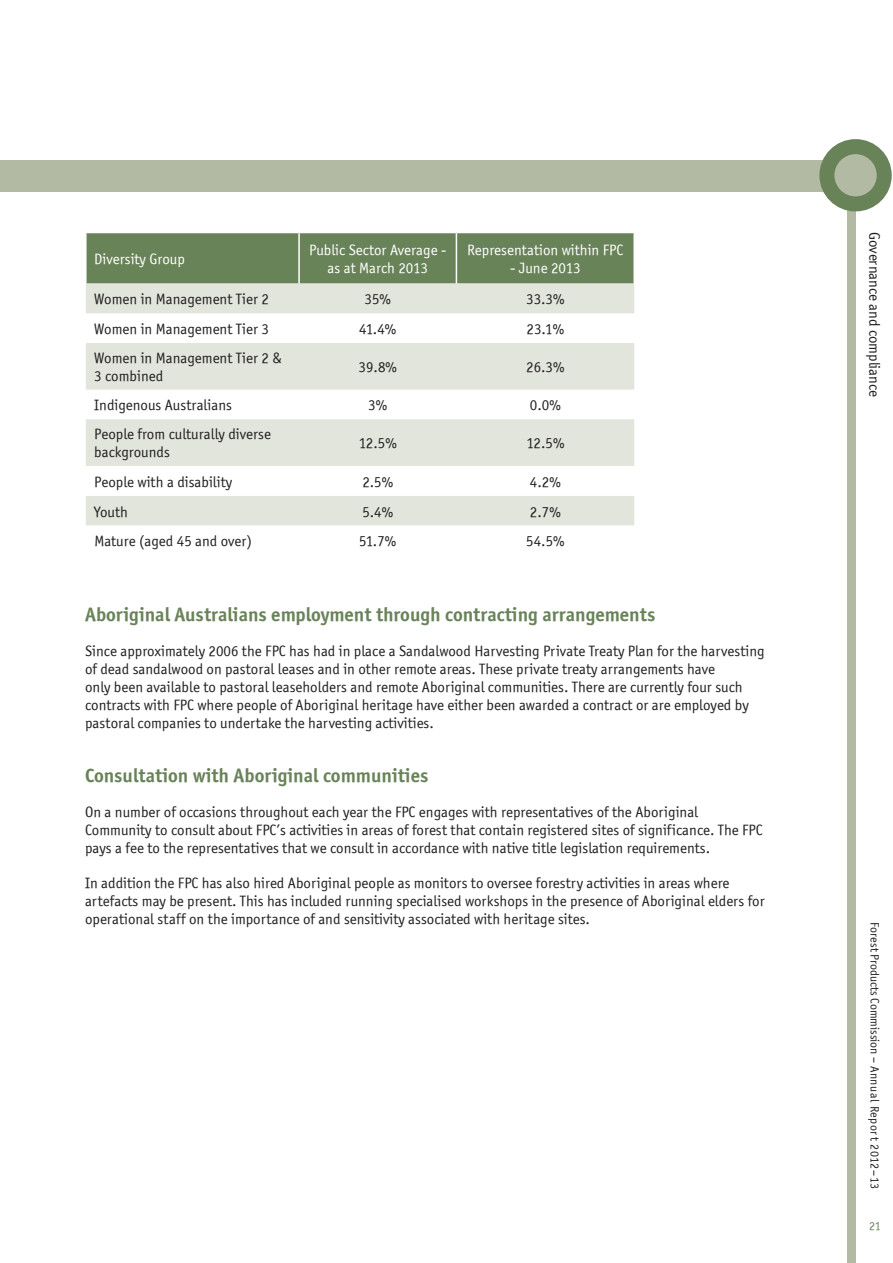
<style>
.page{position:relative;width:893px;height:1263px;background:#fff}
.page>*{position:absolute;margin:0;border:0;box-sizing:border-box;transform-origin:0 0}
.Heading_2{font:19.5px "Officina Sans ITCTT Bold";color:#698359}
.Body_text{font:15px/18px "Officina Sans ITCTT Book";color:#231f20}
.Body_text-2{font:15px/18px "Officina Sans ITCTT Book";color:#fff;text-align:center}
.t1{font:12px "Officina Sans ITCTT Book";color:#231f20}
.t2{font:12px "Officina Sans ITCTT Book";color:#698359}
</style>
<div class="page">
<div style="left:848px;top:151px;width:8px;height:1112px;background:#b2baa4"></div>
<div style="left:0;top:160px;width:848px;height:31px;background:#b2baa4"></div>
<svg style="left:827px;top:147px;width:57px;height:57px;fill:#b2baa4"></svg>
<div style="left:819px;top:139px;width:73px;height:72px;border:15px solid #698359;border-radius:50%"></div>
<div style="left:87px;top:233px;width:546px;height:51px;background:#698359"></div>
<svg style="left:86px;top:284px;width:548px;height:182px;fill:#e2e5dc"></svg>
<div style="left:86px;top:496px;width:548px;height:30px;background:#e2e5dc"></div>
<hr style="left:298px;top:233px;width:2px;height:51px;background:#fff">
<hr style="left:456px;top:233px;width:1px;height:51px;background:#fff">
<p class="Body_text-2" style="left:94px;top:250px;width:92px">Diversity Group</p>
<p class="Body_text-2" style="left:309px;top:241px;width:139px">Public Sector Average - as at March 2013</p>
<p class="Body_text-2" style="left:467px;top:241px;width:158px">Representation within FPC</p>
<p class="Body_text-2" style="left:510px;top:259px;width:72px">- June 2013</p>
<p class="Body_text" style="left:94px;top:290px;width:176px">Women in Management Tier 2</p>
<p class="Body_text" style="left:365px;top:290px;width:28px">35%</p>
<p class="Body_text" style="left:526px;top:290px;width:40px">33.3%</p>
<p class="Body_text" style="left:94px;top:320px;width:176px">Women in Management Tier 3</p>
<p class="Body_text" style="left:359px;top:320px;width:38px">41.4%</p>
<p class="Body_text" style="left:527px;top:320px;width:39px">23.1%</p>
<p class="Body_text" style="left:94px;top:349px;width:189px">Women in Management Tier 2 &amp;<br>3 combined</p>
<p class="Body_text" style="left:359px;top:358px;width:40px">39.8%</p>
<p class="Body_text" style="left:526px;top:358px;width:40px">26.3%</p>
<p class="Body_text" style="left:94px;top:396px;width:139px">Indigenous Australians</p>
<p class="Body_text" style="left:368px;top:396px;width:20px">3%</p>
<p class="Body_text" style="left:530px;top:396px;width:32px">0.0%</p>
<p class="Body_text" style="left:94px;top:425px;width:178px">People from culturally diverse backgrounds</p>
<p class="Body_text" style="left:359px;top:434px;width:40px">12.5%</p>
<p class="Body_text" style="left:526px;top:434px;width:40px">12.5%</p>
<p class="Body_text" style="left:94px;top:473px;width:139px">People with a disability</p>
<p class="Body_text" style="left:362px;top:473px;width:32px">2.5%</p>
<p class="Body_text" style="left:530px;top:473px;width:32px">4.2%</p>
<p class="Body_text" style="left:94px;top:502px;width:35px">Youth</p>
<p class="Body_text" style="left:362px;top:502px;width:32px">5.4%</p>
<p class="Body_text" style="left:530px;top:502px;width:32px">2.7%</p>
<p class="Body_text" style="left:94px;top:532px;width:159px">Mature (aged 45 and over)</p>
<p class="Body_text" style="left:359px;top:532px;width:38px">51.7%</p>
<p class="Body_text" style="left:526px;top:532px;width:40px">54.5%</p>
<p class="Heading_2" style="left:85px;top:603px;width:572px">Aboriginal Australians employment through contracting arrangements</p>
<p class="Body_text" style="left:85px;top:642px;width:681px">Since approximately 2006 the FPC has had in place a Sandalwood Harvesting Private Treaty Plan for the harvesting of dead sandalwood on pastoral leases and in other remote areas. These private treaty arrangements have<br>only been available to pastoral leaseholders and remote Aboriginal communities. There are currently four such contracts with FPC where people of Aboriginal heritage have either been awarded a contract or are employed by pastoral companies to undertake the harvesting activities.</p>
<p class="Heading_2" style="left:85px;top:763px;width:345px">Consultation with Aboriginal communities</p>
<p class="Body_text" style="left:85px;top:802px;width:679px">On a number of occasions throughout each year the FPC engages with representatives of the Aboriginal<br>Community to consult about FPC’s activities in areas of forest that contain registered sites of significance. The FPC pays a fee to the representatives that we consult in accordance with native title legislation requirements.</p>
<p class="Body_text" style="left:85px;top:873px;width:681px">In addition the FPC has also hired Aboriginal people as monitors to oversee forestry activities in areas where artefacts may be present. This has included running specialised workshops in the presence of Aboriginal elders for operational staff on the importance of and sensitivity associated with heritage sites.</p>
<p class="Body_text" style="left:884px;top:232px;width:167px;rotate:90deg">Governance and compliance</p>
<p class="t1" style="left:882px;top:922px;width:268px;rotate:90deg">Forest Products Commission – Annual Report 2012–13</p>
<p class="t2" style="left:869px;top:1219px;width:13px">21</p>
</div>
